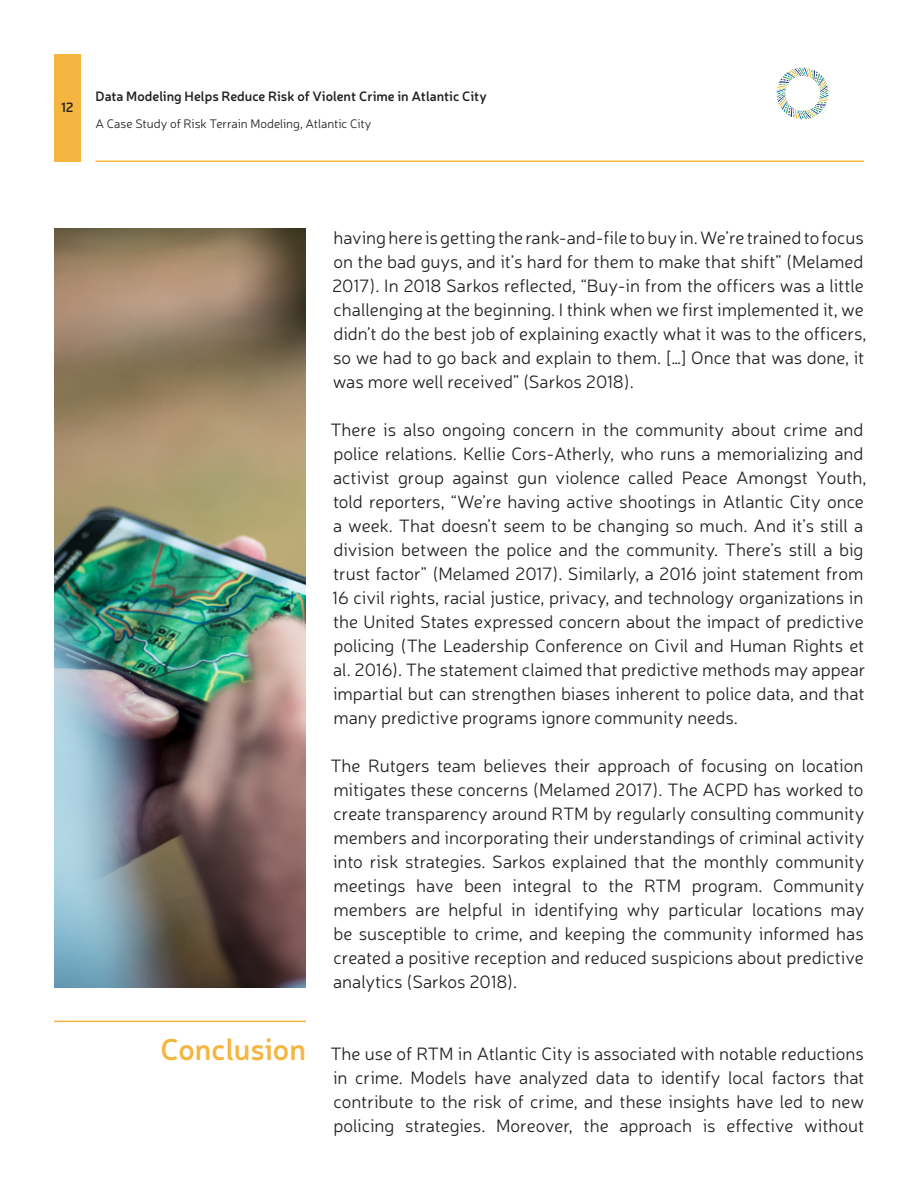
<style>
.page{position:relative;width:918px;height:1188px;background:#fff}
.page>*{position:absolute;margin:0;border:0;box-sizing:border-box;transform-origin:0 0}
.t1{font:600 30px "Neris";color:#f4b640}
.t2{font:300 18px/24px "Neris";color:#231f20}
.t3{font:600 13.5px "Neris";color:#231f20}
.t4{font:300 12.45px "Neris";color:#231f20}
</style>
<div class="page">
<div style="left:54px;top:54px;width:27px;height:108px;background:#f4b640"></div>
<hr style="left:96px;top:160px;width:768px;height:2px;background:#f4b640">
<svg style="left:777px;top:68px;width:52px;height:52px"></svg>
<hr style="left:54px;top:1021px;width:252px;height:1px;background:#f4b640">
<img style="left:54px;top:229px;width:252px;height:759px">
<p class="t3" style="left:61px;top:98px;width:14px">12</p>
<p class="t3" style="left:96px;top:87px;width:393px">Data Modeling Helps Reduce Risk of Violent Crime in Atlantic City</p>
<p class="t4" style="left:96px;top:116px;width:278px">A Case Study of Risk Terrain Modeling, Atlantic City</p>
<p class="t1" style="left:160px;top:1029px;width:147px">Conclusion</p>
<p class="t2" style="left:332px;top:225px;width:536px">having here is getting the rank-and-file to buy in. We’re trained to focus on the bad guys, and it’s hard for them to make that shift” (Melamed 2017). In 2018 Sarkos reflected, “Buy-in from the officers was a little challenging at the beginning. I think when we first implemented it, we didn’t do the best job of explaining exactly what it was to the officers, so we had to go back and explain to them. […] Once that was done, it was more well received” (Sarkos 2018).</p>
<p class="t2" style="left:330px;top:417px;width:538px">There is also ongoing concern in the community about crime and police relations. Kellie Cors-Atherly, who runs a memorializing and activist group against gun violence called Peace Amongst Youth, told reporters, “We’re having active shootings in Atlantic City once a week. That doesn’t seem to be changing so much. And it’s still a division between the police and the community. There’s still a big trust factor” (Melamed 2017). Similarly, a 2016 joint statement from 16 civil rights, racial justice, privacy, and technology organizations in the United States expressed concern about the impact of predictive policing (The Leadership Conference on Civil and Human Rights et al. 2016). The statement claimed that predictive methods may appear impartial but can strengthen biases inherent to police data, and that many predictive programs ignore community needs.</p>
<p class="t2" style="left:330px;top:753px;width:536px;text-align:justify">The Rutgers team believes their approach of focusing on location mitigates these concerns (Melamed 2017). The ACPD has worked to create transparency around RTM by regularly consulting community members and incorporating their understandings of criminal activity into risk strategies. Sarkos explained that the monthly community meetings have been integral to the RTM program. Community members are helpful in identifying why particular locations may be susceptible to crime, and keeping the community informed has created a positive reception and reduced suspicions about predictive analytics (Sarkos 2018).</p>
<p class="t2" style="left:330px;top:1041px;width:536px;text-align:justify">The use of RTM in Atlantic City is associated with notable reductions in crime. Models have analyzed data to identify local factors that contribute to the risk of crime, and these insights have led to new policing strategies. Moreover, the approach is effective without</p>
</div>
